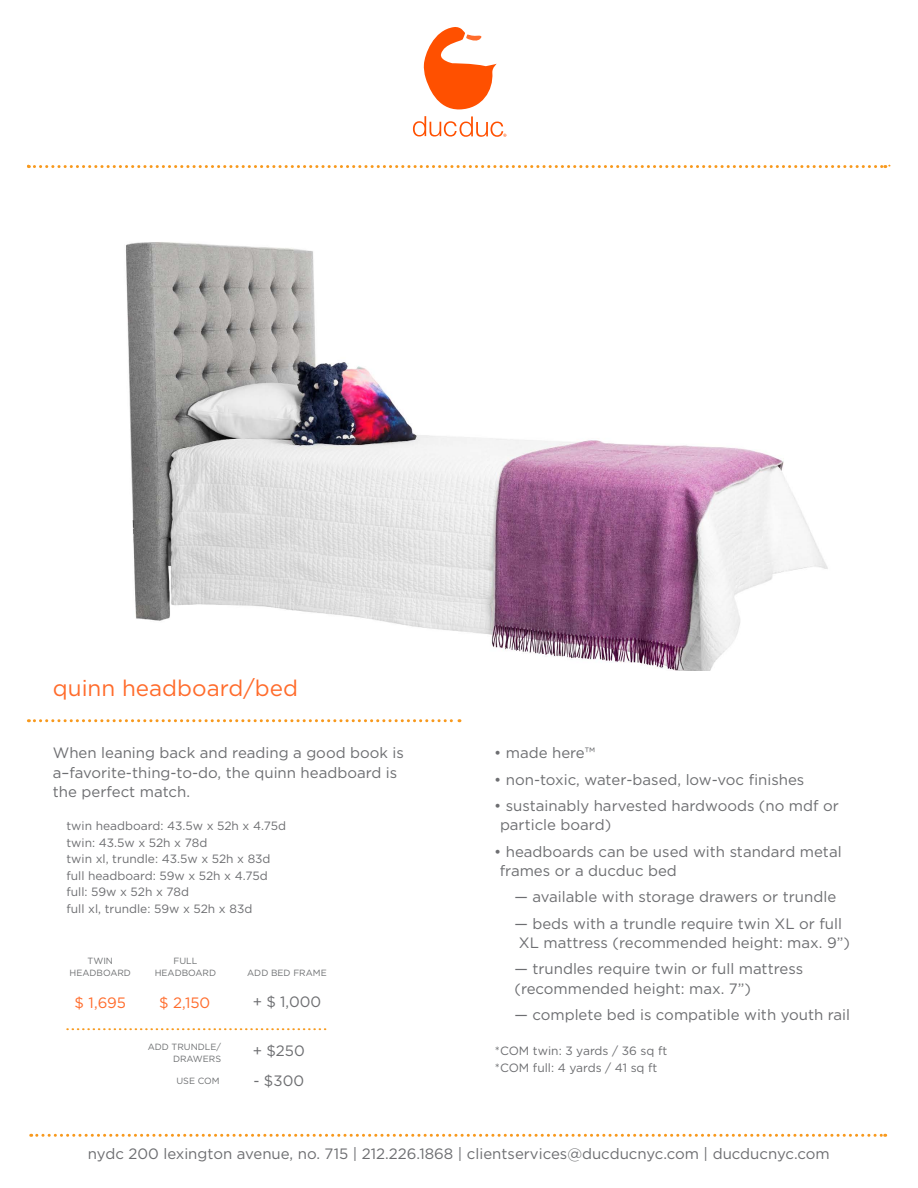
<style>
.page{position:relative;width:918px;height:1188px;background:#fff}
.page>*{position:absolute;margin:0;border:0;box-sizing:border-box;transform-origin:0 0}
.t1{font:22.5px "Gotham";color:#ff6c2c}
.t2{font:15px/19.5px "Gotham";color:#6d6e71}
.t3{font:15px "Gotham";letter-spacing:-.005em;color:#ff6c2c}
.t4{font:12px/16.5px "Gotham";color:#6d6e71}
.t5{font:9px/12px "Gotham";color:#6d6f71;text-align:center}
</style>
<div class="page">
<svg style="left:424px;top:27px;width:73px;height:83px"></svg>
<svg style="left:413px;top:116px;width:93px;height:21px"></svg>
<svg style="left:31px;top:1134px;width:855px;height:3px"></svg>
<svg style="left:28px;top:165px;width:862px;height:3px"></svg>
<svg style="left:28px;top:719px;width:432px;height:3px"></svg>
<img style="left:126px;top:242px;width:702px;height:429px">
<svg style="left:67px;top:1028px;width:258px;height:2px"></svg>
<h1 class="t1" style="left:53px;top:674px;width:247px">quinn headboard/bed</h1>
<p class="t2" style="left:53px;top:743px;width:353px">When leaning back and reading a good book is a–favorite-thing-to-do, the quinn headboard is the perfect match.</p>
<p class="t4" style="left:66px;top:818px;width:221px">twin headboard: 43.5w x 52h x 4.75d twin: 43.5w x 52h x 78d<br>twin xl, trundle: 43.5w x 52h x 83d full headboard: 59w x 52h x 4.75d full: 59w x 52h x 78d<br>full xl, trundle: 59w x 52h x 83d</p>
<p class="t5" style="left:70px;top:954px;width:63px">TWIN<br>HEADBOARD</p>
<p class="t3" style="left:75px;top:993px;width:53px">$ 1,695</p>
<p class="t5" style="left:155px;top:954px;width:63px">FULL<br>HEADBOARD</p>
<p class="t3" style="left:159px;top:993px;width:53px">$ 2,150</p>
<p class="t5" style="left:148px;top:1041px;width:75px;text-align:right">ADD TRUNDLE/<br>DRAWERS</p>
<p class="t5" style="left:176px;top:1074px;width:45px">USE COM</p>
<p class="t5" style="left:247px;top:966px;width:81px">ADD BED FRAME</p>
<p class="t2" style="left:253px;top:991px;width:70px">+ $ 1,000</p>
<p class="t2" style="left:253px;top:1041px;width:54px">+ $250</p>
<p class="t2" style="left:253px;top:1071px;width:52px">- $300</p>
<p class="t2" style="left:494px;top:743px;width:103px">• made here™</p>
<p class="t2" style="left:494px;top:769px;width:312px">• non-toxic, water-based, low-voc finishes</p>
<p class="t2" style="left:500px;top:796px;width:340px;text-indent:-6px">• sustainably harvested hardwoods (no mdf or particle board)</p>
<p class="t2" style="left:500px;top:841px;width:343px;text-indent:-6px">• headboards can be used with standard metal frames or a ducduc bed</p>
<p class="t2" style="left:514px;top:887px;width:323px">— available with storage drawers or trundle</p>
<p class="t2" style="left:514px;top:913px;width:337px;text-align:center">— beds with a trundle require twin XL or full<br>XL mattress (recommended height: max. 9”)</p>
<p class="t2" style="left:514px;top:959px;width:290px">— trundles require twin or full mattress (recommended height: max. 7”)</p>
<p class="t2" style="left:514px;top:1005px;width:337px">— complete bed is compatible with youth rail</p>
<p class="t4" style="left:495px;top:1043px;width:174px">*COM twin: 3 yards / 36 sq ft *COM full: 4 yards / 41 sq ft</p>
<p class="t2" style="left:88px;top:1144px;width:743px">nydc 200 lexington avenue, no. 715 | 212.226.1868 | clientservices@ducducnyc.com | ducducnyc.com</p>
</div>
